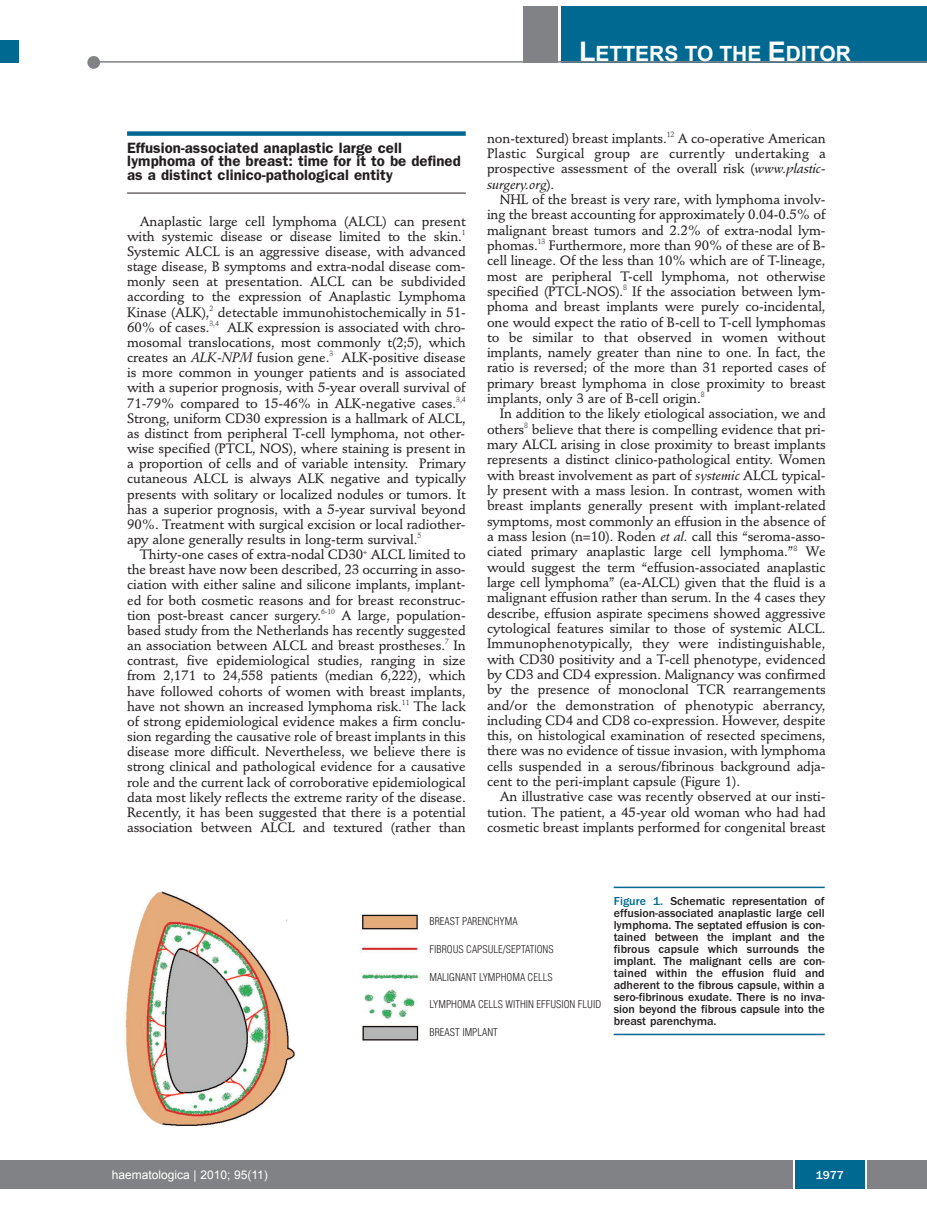
<style>
.page{position:relative;width:927px;height:1225px;background:#fff}
.page>*{position:absolute;margin:0;border:0;box-sizing:border-box;transform-origin:0 0}
.t1{font:700 21px "Arial";color:#fff}
.t2{font:600 15px/13.6px "Franklin Gothic";letter-spacing:.005em;color:#231f20}
.t3{font:500 13.5px/15.3px "Stempel Schneidler";letter-spacing:-.005em;color:#231f20;text-align:justify}
.t4{font:italic 13.5px "Stempel Schneidler Med";letter-spacing:-.005em;color:#231f20}
.t5{font:500 12px/12px "Franklin Gothic";color:#231f20;text-align:justify}
.t6{font:12px "Arial";color:#fff}
.t7{font:500 12px "Franklin Gothic";color:#fff}
.t8{font:300 condensed 10.5px "Helvetica";color:#231f20}
.s1{font-size:27px}
.s2{font-family:"Stempel Schneidler Med";font-weight:400;font-style:italic}
.s3{font-family:"Stempel Schneidler";font-weight:500;font-style:normal}
.s4{color:#006991}
</style>
<div class="page">
<div style="left:15px;top:1160px;width:912px;height:28px;background:#808285"></div>
<div style="left:127px;top:131px;width:339px;height:5px;background:#006991"></div>
<hr style="left:127px;top:193px;width:339px;height:1px;background:#231f20">
<div style="left:795px;top:1160px;width:70px;height:28px;background:#006991"></div>
<hr style="left:793px;top:1160px;width:2px;height:28px;background:#fff">
<hr style="left:865px;top:1160px;width:2px;height:28px;background:#fff">
<div style="left:561px;top:6px;width:366px;height:56px;background:#006991"></div>
<div style="left:523px;top:6px;width:34px;height:56px;background:#808285"></div>
<div style="left:87px;top:56px;width:13px;height:13px;background:#808285;border-radius:50%"></div>
<hr style="left:95px;top:61px;width:832px;height:2px;background:#808285">
<div style="left:0;top:40px;width:19px;height:22px;background:#006991"></div>
<div style="left:0;top:1160px;width:18px;height:28px;background:#808285"></div>
<img style="left:124px;top:891px;width:296px;height:236px">
<hr style="left:614px;top:886px;width:211px;height:2px;background:#006991">
<hr style="left:614px;top:1033px;width:211px;height:2px;background:#006991">
<h1 class="t1" style="left:579px;top:42px;width:273px"><span class="s1">L</span>ETTERS TO THE <span class="s1">E</span>DITOR</h1>
<p class="t2" style="left:127px;top:142px;width:335px">Effusion-associated anaplastic large cell lymphoma of the breast: time for it to be defined as a distinct clinico-pathological entity</p>
<p class="t3" style="left:127px;top:215px;width:340px;text-indent:13px">Anaplastic large cell lymphoma (ALCL) can present with systemic disease or disease limited to the skin.<sup>1<br></sup>Systemic ALCL is an aggressive disease, with advanced stage disease, B symptoms and extra-nodal disease com&shy;monly seen at presentation. ALCL can be subdivided according to the expression of Anaplastic Lymphoma Kinase (ALK),<sup>2</sup> detectable immunohistochemically in 51- 60% of cases.<sup>3,4</sup> ALK expression is associated with chro&shy;mosomal translocations, most commonly t(2;5), which creates an <span class="s2">ALK-NPM</span> fusion gene.<sup>3</sup> ALK-positive disease is more common in younger patients and is associated with a superior prognosis, with 5-year overall survival of 71-79% compared to 15-46% in ALK-negative cases.<sup>3,4<br></sup>Strong, uniform CD30 expression is a hallmark of ALCL, as distinct from peripheral T-cell lymphoma, not other&shy;wise specified (PTCL, NOS), where staining is present in a proportion of cells and of variable intensity. Primary cutaneous ALCL is always ALK negative and typically presents with solitary or localized nodules or tumors. It has a superior prognosis, with a 5-year survival beyond 90%. Treatment with surgical excision or local radiother&shy;apy alone generally results in long-term survival.<sup>5</sup></p>
<p class="t3" style="left:127px;top:548px;width:340px;text-indent:13px">Thirty-one cases of extra-nodal CD30<sup>+</sup> ALCL limited to the breast have now been described, 23 occurring in asso&shy;ciation with either saline and silicone implants, implant&shy;ed for both cosmetic reasons and for breast reconstruc&shy;tion post-breast cancer surgery.<sup>6-10</sup> A large, population&shy;based study from the Netherlands has recently suggested an association between ALCL and breast prostheses.<sup>7</sup> In contrast, five epidemiological studies, ranging in size from 2,171 to 24,558 patients (median 6,222), which have followed cohorts of women with breast implants, have not shown an increased lymphoma risk.<sup>11</sup> The lack of strong epidemiological evidence makes a firm conclu&shy;sion regarding the causative role of breast implants in this disease more difficult. Nevertheless, we believe there is strong clinical and pathological evidence for a causative role and the current lack of corroborative epidemiological data most likely reflects the extreme rarity of the disease.<br>Recently, it has been suggested that there is a potential association between ALCL and textured (rather than</p>
<p class="t3" style="left:487px;top:132px;width:340px">non-textured) breast implants.<sup>12</sup> A co-operative American Plastic Surgical group are currently undertaking a prospective assessment of the overall risk (<span class="s2">www.plastic-</span></p>
<p class="t4" style="left:487px;top:178px;width:69px">surgery.org<span class="s3">).</span></p>
<p class="t3" style="left:487px;top:193px;width:340px;text-indent:13px">NHL of the breast is very rare, with lymphoma involv&shy;ing the breast accounting for approximately 0.04-0.5% of malignant breast tumors and 2.2% of extra-nodal lym&shy;phomas.<sup>13</sup> Furthermore, more than 90% of these are of B&shy;cell lineage. Of the less than 10% which are of T-lineage, most are peripheral T-cell lymphoma, not otherwise specified (PTCL-NOS).<sup>8</sup> If the association between lym&shy;phoma and breast implants were purely co-incidental, one would expect the ratio of B-cell to T-cell lymphomas to be similar to that observed in women without implants, namely greater than nine to one. In fact, the ratio is reversed; of the more than 31 reported cases of primary breast lymphoma in close proximity to breast implants, only 3 are of B-cell origin.<sup>8</sup></p>
<p class="t3" style="left:487px;top:407px;width:340px;text-indent:13px">In addition to the likely etiological association, we and others<sup>8</sup> believe that there is compelling evidence that pri&shy;mary ALCL arising in close proximity to breast implants represents a distinct clinico-pathological entity. Women with breast involvement as part of <span class="s2">systemic</span> ALCL typical&shy;ly present with a mass lesion. In contrast, women with breast implants generally present with implant-related symptoms, most commonly an effusion in the absence of a mass lesion (n=10). Roden <span class="s2">et al.</span> call this “seroma-asso&shy;ciated primary anaplastic large cell lymphoma.”<sup>8</sup> We would suggest the term “effusion-associated anaplastic large cell lymphoma” (ea-ALCL) given that the fluid is a malignant effusion rather than serum. In the 4 cases they describe, effusion aspirate specimens showed aggressive cytological features similar to those of systemic ALCL.<br>Immunophenotypically, they were indistinguishable, with CD30 positivity and a T-cell phenotype, evidenced by CD3 and CD4 expression. Malignancy was confirmed by the presence of monoclonal TCR rearrangements and/or the demonstration of phenotypic aberrancy, including CD4 and CD8 co-expression. However, despite this, on histological examination of resected specimens, there was no evidence of tissue invasion, with lymphoma cells suspended in a serous/fibrinous background adja&shy;cent to the peri-implant capsule (Figure 1).</p>
<p class="t3" style="left:487px;top:790px;width:340px;text-indent:13px">An illustrative case was recently observed at our insti&shy;tution. The patient, a 45-year old woman who had had cosmetic breast implants performed for congenital breast</p>
<p class="t8" style="left:429px;top:915px;width:90px">BREAST PARENCHYMA</p>
<p class="t8" style="left:429px;top:943px;width:126px">FIBROUS CAPSULE/SEPTATIONS</p>
<p class="t8" style="left:429px;top:971px;width:125px">MALIGNANT LYMPHOMA CELLS</p>
<p class="t8" style="left:429px;top:998px;width:173px">LYMPHOMA CELLS WITHIN EFFUSION FLUID</p>
<p class="t8" style="left:429px;top:1026px;width:70px">BREAST IMPLANT</p>
<p class="t5" style="left:614px;top:896px;width:213px"><span class="s4">Figure 1.</span> Schematic representation of effusion-associated anaplastic large cell lymphoma. The septated effusion is con&shy;tained between the implant and the fibrous capsule which surrounds the implant. The malignant cells are con&shy;tained within the effusion fluid and adherent to the fibrous capsule, within a sero-fibrinous exudate. There is no inva&shy;sion beyond the fibrous capsule into the breast parenchyma.</p>
<p class="t6" style="left:112px;top:1168px;width:158px">haematologica | 2010; 95(11)</p>
<p class="t7" style="left:816px;top:1171px;width:30px">1977</p>
</div>
